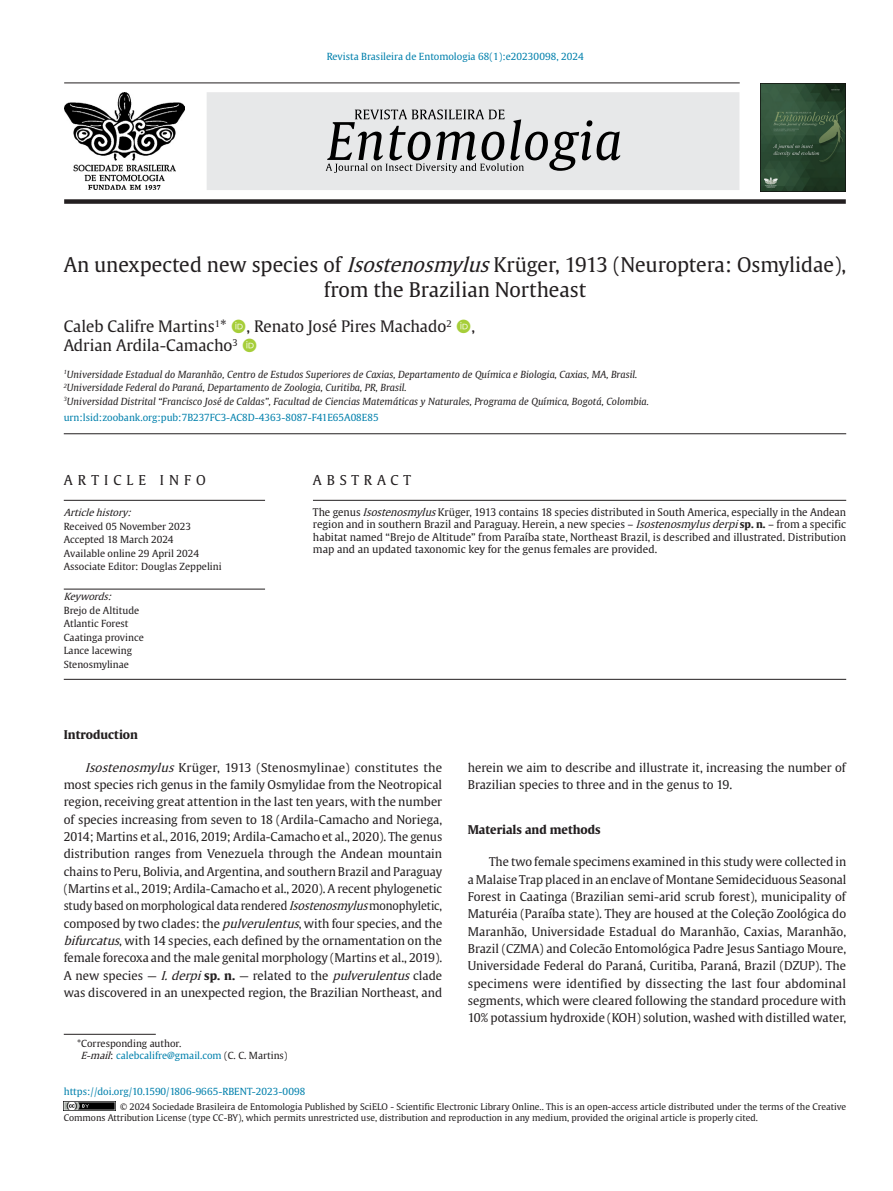
<style>
.page{position:relative;width:893px;height:1191px;background:#fff}
.page>*{position:absolute;margin:0;border:0;box-sizing:border-box;transform-origin:0 0}
.ArticleTitle{font:20.1px/24.2px "Gulliver";color:#231f20;text-align:center}
.Authors{font:15.75px "Gulliver";color:#231f20}
.ArticleInfoTitle{font:13.5px "Gulliver";letter-spacing:.38em;color:#231f20}
.AbstractTitle{font:13.5px "Gulliver";letter-spacing:.36em;color:#231f20}
.Paragraph{font:12px/17.4px "Gulliver";color:#231f20;text-align:justify}
.Heading1{font:700 12px "Gulliver";color:#231f20}
.Heading1Alt{font:700 12px "Gulliver";color:#231f20}
.Abstract{font:10.5px/12.6px "Gulliver";color:#231f20;text-align:justify}
.Affiliations{font:italic 9.75px "Gulliver";color:#231f20}
.AffiliationsAlt_Othe{font:9.75px "Gulliver";color:#0080ac}
.Keywords{font:9.75px/13.5px "Gulliver";color:#231f20}
.History{font:9.75px/13.5px "Gulliver";color:#231f20}
.Correspondence{font:9.75px/11.7px "Gulliver";color:#231f20}
.ArticleDOIAlt{font:9.75px "Gulliver";color:#0080ac}
.fnEdited-by{font:9.75px "Gulliver";color:#231f20}
.HistoryTitle{font:italic 9.75px "Gulliver";color:#231f20}
.LicenseParaAlt{font:9px/10.8px "Gulliver";color:#231f20}
.s1{font-style:italic}
.s2{font-weight:700}
.s3{color:#0080ac}
</style>
<div class="page">
<img style="left:64px;top:92px;width:121px;height:98px">
<hr style="left:64px;top:83px;width:676px;height:1px;background:#231f20">
<div style="left:207px;top:92px;width:532px;height:98px;background:#e7e8e9"></div>
<div style="left:64px;top:199px;width:782px;height:5px;background:#231f20"></div>
<img style="left:761px;top:84px;width:85px;height:107px">
<svg style="left:326px;top:109px;width:294px;height:64px"></svg>
<img style="left:64px;top:1101px;width:51px;height:9px">
<hr style="left:64px;top:679px;width:782px;height:1px;background:#231f20">
<hr style="left:64px;top:433px;width:782px;height:1px;background:#231f20">
<hr style="left:313px;top:500px;width:533px;height:1px;background:#231f20">
<hr style="left:64px;top:500px;width:201px;height:1px;background:#231f20">
<hr style="left:64px;top:589px;width:201px;height:1px;background:#231f20">
<hr style="left:64px;top:1034px;width:92px;height:1px;background:#231f20">
<p class="AffiliationsAlt_Othe" style="left:327px;top:50px;width:258px">Revista Brasileira de Entomologia 68(1):e20230098, 2024</p>
<p class="ArticleTitle" style="left:64px;top:253px;width:784px">An unexpected new species of <span class="s1">Isostenosmylus</span>Krüger, 1913 (Neuroptera: Osmylidae), from the Brazilian Northeast</p>
<p class="Authors" style="left:64px;top:317px;width:389px">Caleb Califre Martins<sup>1</sup>* , Renato José Pires Machado<sup>2</sup></p>
<p class="Authors" style="left:471px;top:317px;width:5px">,</p>
<p class="Authors" style="left:64px;top:336px;width:175px">Adrian Ardila-Camacho<sup>3</sup></p>
<p class="Affiliations" style="left:64px;top:368px;width:575px"><sup>1</sup>Universidade Estadual do Maranhão, Centro de Estudos Superiores de Caxias, Departamento de Química e Biologia, Caxias, MA, Brasil.</p>
<p class="Affiliations" style="left:64px;top:382px;width:344px"><sup>2</sup>Universidade Federal do Paraná, Departamento de Zoologia, Curitiba, PR, Brasil.</p>
<p class="Affiliations" style="left:64px;top:395px;width:587px"><sup>3</sup>Universidad Distrital “Francisco José de Caldas”, Facultad de Ciencias Matemáticas y Naturales, Programa de Química, Bogotá, Colombia.</p>
<p class="AffiliationsAlt_Othe" style="left:64px;top:411px;width:316px">urn:lsid:zoobank.org:pub:7B237FC3-AC8D-4363-8087-F41E65A08E85</p>
<p class="ArticleInfoTitle" style="left:64px;top:472px;width:143px">ARTICLE INFO</p>
<p class="HistoryTitle" style="left:64px;top:507px;width:72px">Articlehistory:</p>
<p class="History" style="left:64px;top:519px;width:137px">Received 05 November 2023<br>Accepted 18 March 2024<br>Available online 29 April 2024</p>
<p class="fnEdited-by" style="left:64px;top:561px;width:159px">Associate Editor: Douglas Zeppelini</p>
<p class="Keywords" style="left:64px;top:590px;width:82px"><span class="s1">Keywords:<br></span>Brejo de Altitude<br>Atlantic Forest<br>Caatinga province<br>Lance lacewing<br>Stenosmylinae</p>
<p class="AbstractTitle" style="left:313px;top:472px;width:100px">ABSTRACT</p>
<p class="Abstract" style="left:313px;top:505px;width:535px">The genus <span class="s1">Isostenosmylus</span>Krüger, 1913 contains 18 species distributed in South America, especially in the Andean region and in southern Brazil and Paraguay. Herein, a new species – <span class="s1">Isostenosmylusderpi</span><span class="s2">sp. n.</span> – from a specific habitat named “Brejo de Altitude” from Paraíba state, Northeast Brazil, is described and illustrated. Distribution map and an updated taxonomic key for the genus females are provided.</p>
<p class="Heading1Alt" style="left:64px;top:727px;width:76px">Introduction</p>
<p class="Paragraph" style="left:64px;top:758px;width:380px;text-indent:21px"><span class="s1">Isostenosmylus</span> Krüger, 1913 (Stenosmylinae) constitutes the most species rich genus in the family Osmylidae from the Neotropical region, receiving great attention in the last ten years, with the number of species increasing from seven to 18 (Ardila-Camacho and Noriega, 2014; Martins et al., 2016, 2019; Ardila-Camacho et al., 2020). The genus distribution ranges from Venezuela through the Andean mountain chains to Peru, Bolivia, and Argentina, and southern Brazil and Paraguay (Martins et al., 2019; Ardila-Camacho et al., 2020). A recent phylogenetic study based on morphological data rendered <span class="s1">Isostenosmylus</span>monophyletic, composed by two clades: the <span class="s1">pulverulentus</span>, with four species, and the <span class="s1">bifurcatus</span>, with 14 species, each defined by the ornamentation on the female forecoxa and the male genital morphology (Martins et al., 2019).<br>A new species — <span class="s1">I.derpi</span><span class="s2">sp. n.</span> — related to the <span class="s1">pulverulentus</span>clade was discovered in an unexpected region, the Brazilian Northeast, and</p>
<p class="Paragraph" style="left:468px;top:758px;width:380px">herein we aim to describe and illustrate it, increasing the number of<br>Brazilian species to three and in the genus to 19.</p>
<p class="Heading1" style="left:468px;top:821px;width:135px">Materials and methods</p>
<p class="Paragraph" style="left:468px;top:853px;width:380px;text-indent:21px">The two female specimens examined in this study were collected in a Malaise Trap placed in an enclave of Montane Semideciduous Seasonal Forest in Caatinga (Brazilian semi-arid scrub forest), municipality of Maturéia (Paraíba state). They are housed at the Coleção Zoológica do Maranhão, Universidade Estadual do Maranhão, Caxias, Maranhão, Brazil (CZMA) and Colecão Entomológica Padre Jesus Santiago Moure, Universidade Federal do Paraná, Curitiba, Paraná, Brazil (DZUP). The specimens were identified by dissecting the last four abdominal segments, which were cleared following the standard procedure with 10% potassium hydroxide (KOH) solution, washed with distilled water,</p>
<p class="Correspondence" style="left:81px;top:1038px;width:208px;text-indent:-4px">*Corresponding author.<br><span class="s1">E-mail</span>: <span class="s3">calebcalifre@gmail.com</span> (C. C. Martins)</p>
<p class="ArticleDOIAlt" style="left:64px;top:1085px;width:243px">https://doi.org/10.1590/1806-9665-RBENT-2023-0098</p>
<p class="LicenseParaAlt" style="left:64px;top:1101px;width:784px;text-indent:56px">© 2024 Sociedade Brasileira de Entomologia Published by SciELO - Scientific Electronic Library Online.. This is an open-access article distributed under the terms of the Creative<br>Commons Attribution License (type CC-BY), which permits unrestricted use, distribution and reproduction in any medium, provided the original article is properly cited.</p>
</div>
